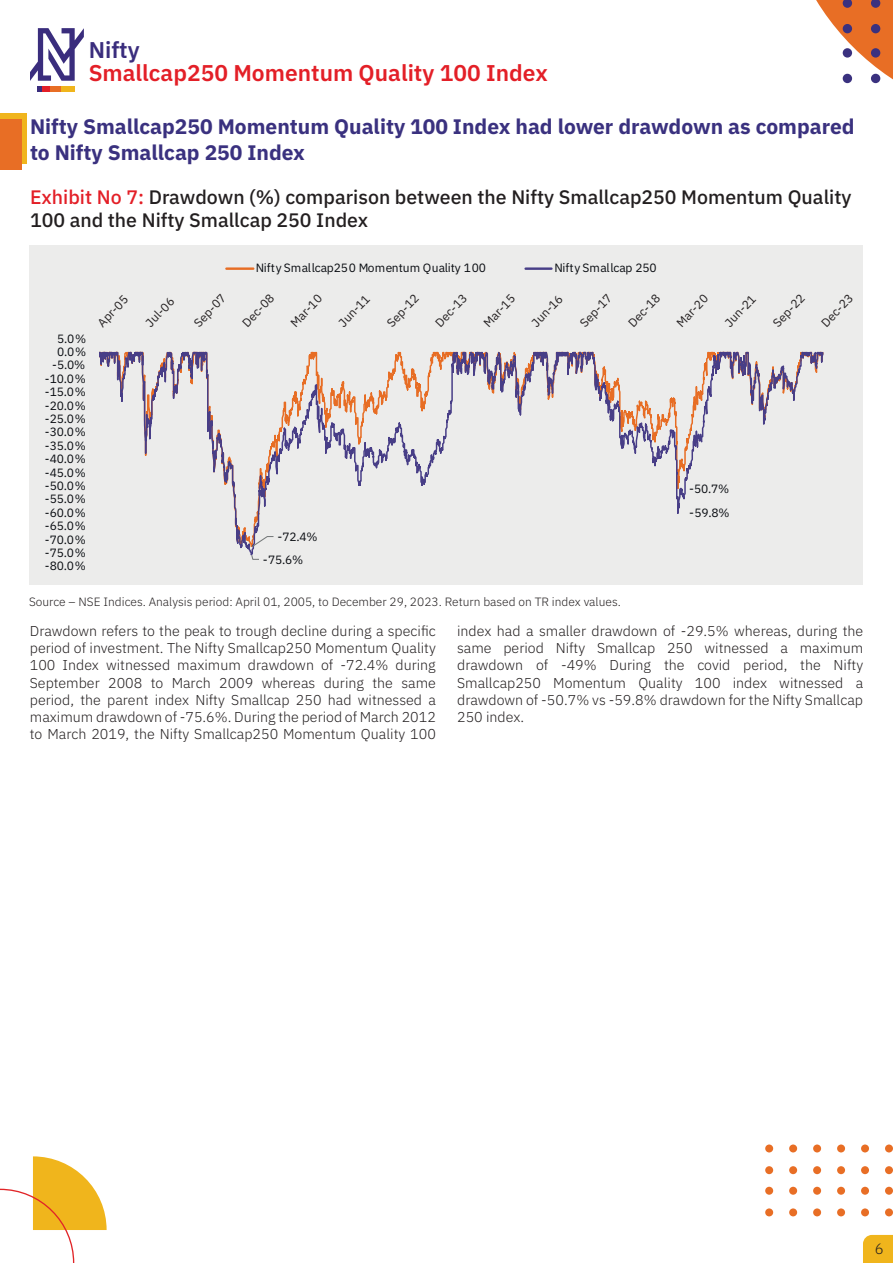
<style>
.page{position:relative;width:893px;height:1263px;background:#fff}
.page>*{position:absolute;margin:0;border:0;box-sizing:border-box;transform-origin:0 0}
.t1{font:600 22.8px "IBM Plex Sans";color:#e31f27}
.t2{font:600 22.8px "IBM Plex Sans";color:#3a2d7d}
.t3{font:700 21px/25.2px "IBM Plex Sans";color:#3a317f}
.t4{font:500 19.5px/23.4px "IBM Plex Sans";color:#231f20}
.t5{font:300 15px "IBM Plex Sans";color:#231f20}
.t6{font:300 14.25px/17.1px "IBM Plex Sans";color:#231f20;text-align:justify}
.t7{font:12px "IBM Plex Sans";letter-spacing:-.015em;color:#090c11}
.t8{font:12px "IBM Plex Sans";color:#231f20}
.t9{font:300 12px "IBM Plex Sans";color:#231f20}
.s1{color:#e31f27}
.s2{font-size:12.45px}
</style>
<div class="page">
<div style="left:0;top:113px;width:27px;height:51px;background:#f0b51d"></div>
<svg style="left:863px;top:1235px;width:30px;height:28px"></svg>
<div style="left:0;top:119px;width:21px;height:50px;background:#e86e25"></div>
<div style="left:30px;top:245px;width:833px;height:340px;background:#ececeb"></div>
<svg style="left:99px;top:351px;width:725px;height:203px"></svg>
<svg style="left:250px;top:535px;width:25px;height:13px"></svg>
<svg style="left:250px;top:554px;width:9px;height:6px"></svg>
<hr style="left:226px;top:267px;width:27px;height:3px;background:#e76d24">
<hr style="left:526px;top:267px;width:25px;height:3px;background:#483e87">
<svg style="left:816px;top:0;width:77px;height:84px"></svg>
<svg style="left:30px;top:28px;width:54px;height:63px"></svg>
<div style="left:885px;top:1144px;width:8px;height:8px;background:#e86e25;border-radius:50%"></div>
<div style="left:861px;top:1144px;width:8px;height:8px;background:#e86e25;border-radius:50%"></div>
<div style="left:837px;top:1144px;width:8px;height:8px;background:#e86e25;border-radius:50%"></div>
<div style="left:813px;top:1144px;width:8px;height:8px;background:#e86e25;border-radius:50%"></div>
<div style="left:789px;top:1144px;width:8px;height:8px;background:#e86e25;border-radius:50%"></div>
<div style="left:765px;top:1144px;width:8px;height:8px;background:#e86e25;border-radius:50%"></div>
<div style="left:885px;top:1166px;width:8px;height:8px;background:#e86e25;border-radius:50%"></div>
<div style="left:861px;top:1166px;width:8px;height:8px;background:#e86e25;border-radius:50%"></div>
<div style="left:837px;top:1166px;width:8px;height:8px;background:#e86e25;border-radius:50%"></div>
<div style="left:813px;top:1166px;width:8px;height:8px;background:#e86e25;border-radius:50%"></div>
<div style="left:789px;top:1166px;width:8px;height:8px;background:#e86e25;border-radius:50%"></div>
<div style="left:765px;top:1166px;width:8px;height:8px;background:#e86e25;border-radius:50%"></div>
<div style="left:885px;top:1187px;width:8px;height:8px;background:#e86e25;border-radius:50%"></div>
<div style="left:861px;top:1187px;width:8px;height:8px;background:#e86e25;border-radius:50%"></div>
<div style="left:837px;top:1187px;width:8px;height:8px;background:#e86e25;border-radius:50%"></div>
<div style="left:813px;top:1187px;width:8px;height:8px;background:#e86e25;border-radius:50%"></div>
<div style="left:789px;top:1187px;width:8px;height:8px;background:#e86e25;border-radius:50%"></div>
<div style="left:765px;top:1187px;width:8px;height:8px;background:#e86e25;border-radius:50%"></div>
<div style="left:885px;top:1208px;width:8px;height:8px;background:#e86e25;border-radius:50%"></div>
<div style="left:861px;top:1208px;width:8px;height:8px;background:#e86e25;border-radius:50%"></div>
<div style="left:837px;top:1208px;width:8px;height:8px;background:#e86e25;border-radius:50%"></div>
<div style="left:813px;top:1208px;width:8px;height:8px;background:#e86e25;border-radius:50%"></div>
<div style="left:789px;top:1208px;width:8px;height:8px;background:#e86e25;border-radius:50%"></div>
<div style="left:765px;top:1208px;width:8px;height:8px;background:#e86e25;border-radius:50%"></div>
<svg style="left:0;top:1156px;width:107px;height:107px"></svg>
<h1 class="t2" style="left:89px;top:32px;width:53px">Nifty</h1>
<h1 class="t1" style="left:89px;top:55px;width:461px">Smallcap250 Momentum Quality 100 Index</h1>
<h2 class="t3" style="left:30px;top:113px;width:826px">Nifty Smallcap250 Momentum Quality 100 Index had lower drawdown as compared to Nifty Smallcap 250 Index</h2>
<h3 class="t4" style="left:30px;top:184px;width:823px"><span class="s1">Exhibit No 7:</span> Drawdown (%) comparison between the Nifty Smallcap250 Momentum Quality<br>100 and the Nifty Smallcap 250 Index</h3>
<p class="t7" style="left:256px;top:259px;width:232px">Nifty Smallcap250 Momentum Quality 100</p>
<p class="t7" style="left:555px;top:259px;width:104px">Nifty Smallcap 250</p>
<p class="t7" style="left:57px;top:329px;width:31px">5.0%</p>
<p class="t7" style="left:57px;top:343px;width:31px">0.0%</p>
<p class="t7" style="left:52px;top:356px;width:35px">-5.0%</p>
<p class="t7" style="left:45px;top:369px;width:43px">-10.0%</p>
<p class="t7" style="left:45px;top:383px;width:43px">-15.0%</p>
<p class="t7" style="left:45px;top:396px;width:43px">-20.0%</p>
<p class="t7" style="left:45px;top:410px;width:43px">-25.0%</p>
<p class="t7" style="left:45px;top:423px;width:43px">-30.0%</p>
<p class="t7" style="left:45px;top:436px;width:43px">-35.0%</p>
<p class="t7" style="left:45px;top:450px;width:43px">-40.0%</p>
<p class="t7" style="left:45px;top:463px;width:43px">-45.0%</p>
<p class="t7" style="left:45px;top:477px;width:43px">-50.0%</p>
<p class="t7" style="left:45px;top:490px;width:43px">-55.0%</p>
<p class="t7" style="left:45px;top:503px;width:43px">-60.0%</p>
<p class="t7" style="left:45px;top:517px;width:43px">-65.0%</p>
<p class="t7" style="left:45px;top:530px;width:43px">-70.0%</p>
<p class="t7" style="left:45px;top:544px;width:43px">-75.0%</p>
<p class="t7" style="left:45px;top:557px;width:43px">-80.0%</p>
<p class="t8" style="left:93px;top:318px;width:40px;rotate:-46deg">Apr-05</p>
<p class="t8" style="left:141px;top:318px;width:37px;rotate:-46deg">Jul-06</p>
<p class="t8" style="left:189px;top:318px;width:41px;rotate:-46deg">Sep-07</p>
<p class="t8" style="left:238px;top:318px;width:41px;rotate:-46deg">Dec-08</p>
<p class="t8" style="left:286px;top:318px;width:41px;rotate:-46deg">Mar-10</p>
<p class="t8" style="left:334px;top:318px;width:40px;rotate:-46deg">Jun-11</p>
<p class="t8" style="left:382px;top:318px;width:41px;rotate:-46deg">Sep-12</p>
<p class="t8" style="left:431px;top:318px;width:41px;rotate:-46deg">Dec-13</p>
<p class="t8" style="left:479px;top:318px;width:41px;rotate:-46deg">Mar-15</p>
<p class="t8" style="left:527px;top:318px;width:40px;rotate:-46deg">Jun-16</p>
<p class="t8" style="left:575px;top:318px;width:41px;rotate:-46deg">Sep-17</p>
<p class="t8" style="left:624px;top:318px;width:41px;rotate:-46deg">Dec-18</p>
<p class="t8" style="left:672px;top:318px;width:41px;rotate:-46deg">Mar-20</p>
<p class="t8" style="left:720px;top:318px;width:40px;rotate:-46deg">Jun-21</p>
<p class="t8" style="left:768px;top:318px;width:41px;rotate:-46deg">Sep-22</p>
<p class="t8" style="left:817px;top:318px;width:41px;rotate:-46deg">Dec-23</p>
<p class="t7" style="left:689px;top:479px;width:42px"><span class="s2">-</span>50.7%</p>
<p class="t7" style="left:277px;top:527px;width:42px"><span class="s2">-</span>72.4%</p>
<p class="t7" style="left:263px;top:551px;width:42px"><span class="s2">-</span>75.6%</p>
<p class="t7" style="left:689px;top:504px;width:42px"><span class="s2">-</span>59.8%</p>
<p class="t9" style="left:29px;top:593px;width:593px">Source – NSE Indices. Analysis period: April 01, 2005, to December 29, 2023. Return based on TR index values.</p>
<p class="t6" style="left:30px;top:621px;width:408px">Drawdown refers to the peak to trough decline during a specific period of investment. The Nifty Smallcap250 Momentum Quality 100 Index witnessed maximum drawdown of -72.4% during September 2008 to March 2009 whereas during the same period, the parent index Nifty Smallcap 250 had witnessed a maximum drawdown of -75.6%. During the period of March 2012 to March 2019, the Nifty Smallcap250 Momentum Quality 100</p>
<p class="t6" style="left:457px;top:621px;width:408px">index had a smaller drawdown of -29.5% whereas, during the same period Nifty Smallcap 250 witnessed a maximum drawdown of -49% During the covid period, the Nifty Smallcap250 Momentum Quality 100 index witnessed a drawdown of -50.7% vs -59.8% drawdown for the Nifty Smallcap 250 index.</p>
<p class="t5" style="left:875px;top:1237px;width:10px">6</p>
</div>
